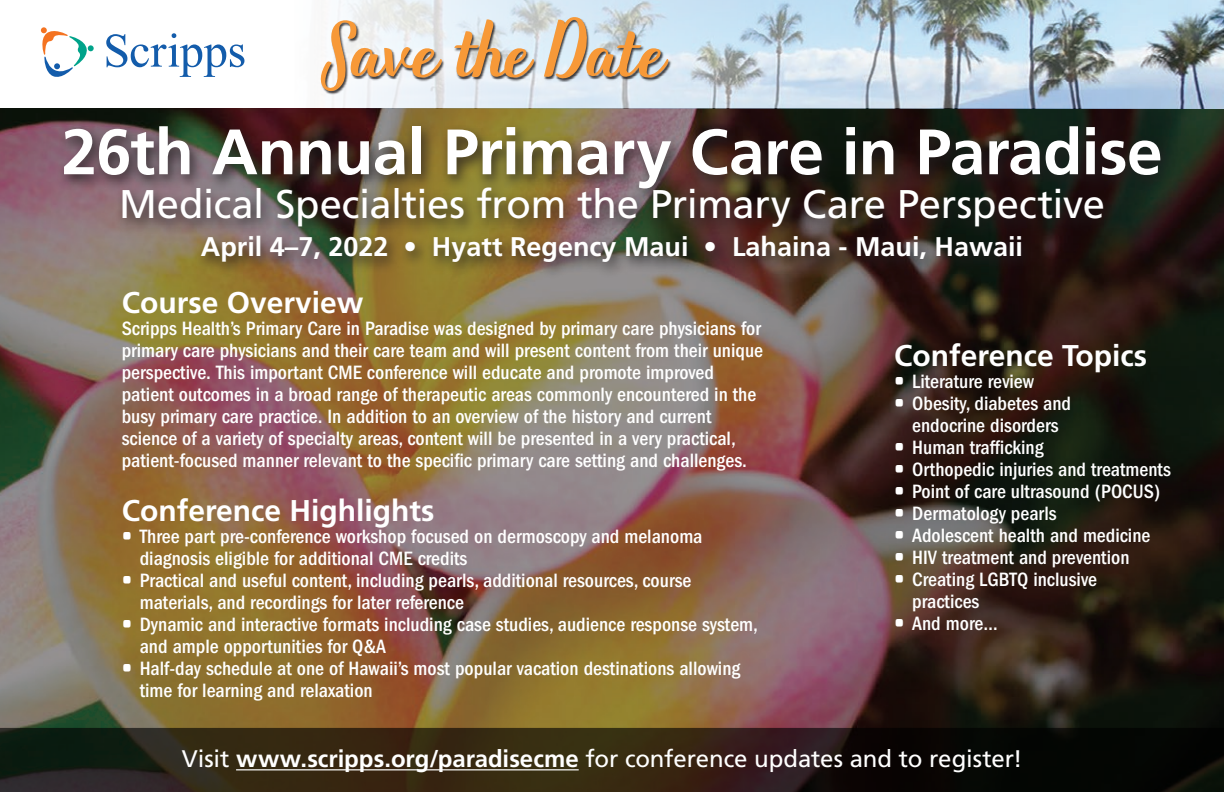
<style>
.page{position:relative;width:1224px;height:792px;background:#fff}
.page>*{position:absolute;margin:0;border:0;box-sizing:border-box;transform-origin:0 0}
.t1{font:72px "Angellife FREE";color:#f79938}
.t2{font:700 64px "Frutiger LT Std";letter-spacing:-.01em;color:#fff}
.t3{font:40px "Frutiger LT Std";letter-spacing:-.01em;color:#fff}
.t4{font:700 30px "Frutiger LT Std";color:#fff}
.t5{font:700 27px "Frutiger LT Std";color:#fff}
.t6{font:24px "Frutiger LT Std";letter-spacing:-.005em;color:#fff}
.t7{font:500 condensed 20px/22px "ITC Franklin Gothic Std";color:#fff}
.s1{font-family:"Vitesse";font-weight:900;font-stretch:normal}
.s2{font-weight:700}
</style>
<div class="page">
<img style="left:0;top:108px;width:1224px;height:620px">
<div style="left:57px;top:120px;width:1119px;height:158px;background:#231f20;opacity:.85"></div>
<img style="left:329px;top:0;width:895px;height:108px">
<div style="left:320px;top:17px;width:352px;height:77px;background:#231f20;opacity:.85"></div>
<svg style="left:41px;top:27px;width:53px;height:50px"></svg>
<svg style="left:106px;top:33px;width:138px;height:44px"></svg>
<svg style="left:0;top:728px;width:1224px;height:64px;background:#231b10"></svg>
<hr style="left:236px;top:769px;width:343px;height:1px;background:#fff">
<h1 class="t1" style="left:320px;top:13px;width:346px">Save the Date</h1>
<h2 class="t2" style="left:61px;top:114px;width:1103px">26th Annual Primary Care in Paradise</h2>
<h3 class="t3" style="left:119px;top:181px;width:987px">Medical Specialties from the Primary Care Perspective</h3>
<h3 class="t5" style="left:201px;top:231px;width:824px">April 4–7, 2022 • Hyatt Regency Maui • Lahaina - Maui, Hawaii</h3>
<h3 class="t4" style="left:122px;top:285px;width:243px">Course Overview</h3>
<p class="t7" style="left:122px;top:317px;width:643px">Scripps Health’s Primary Care in Paradise was designed by primary care physicians for primary care physicians and their care team and will present content from their unique perspective. This important CME conference will educate and promote improved patient outcomes in a broad range of therapeutic areas commonly encountered in the busy primary care practice. In addition to an overview of the history and current science of a variety of specialty areas, content will be presented in a very practical, patient-focused manner relevant to the specific primary care setting and challenges.</p>
<h3 class="t4" style="left:122px;top:493px;width:314px">Conference Highlights</h3>
<p class="t7" style="left:140px;top:525px;width:564px;text-indent:-18px"><span class="s1">•</span> Three part pre-conference workshop focused on dermoscopy and melanoma diagnosis eligible for additional CME credits</p>
<p class="t7" style="left:140px;top:569px;width:553px;text-indent:-18px"><span class="s1">•</span> Practical and useful content, including pearls, additional resources, course materials, and recordings for later reference</p>
<p class="t7" style="left:140px;top:613px;width:620px;text-indent:-18px"><span class="s1">•</span> Dynamic and interactive formats including case studies, audience response system, and ample opportunities for Q&amp;A</p>
<p class="t7" style="left:140px;top:657px;width:602px;text-indent:-18px"><span class="s1">•</span> Half-day schedule at one of Hawaii’s most popular vacation destinations allowing time for learning and relaxation</p>
<h3 class="t4" style="left:894px;top:338px;width:254px">Conference Topics</h3>
<p class="t7" style="left:894px;top:370px;width:141px"><span class="s1">•</span> Literature review</p>
<p class="t7" style="left:894px;top:392px;width:178px;text-align:center"><span class="s1">•</span> Obesity, diabetes and endocrine disorders</p>
<p class="t7" style="left:894px;top:436px;width:151px"><span class="s1">•</span> Human trafficking</p>
<p class="t7" style="left:894px;top:458px;width:278px"><span class="s1">•</span> Orthopedic injuries and treatments</p>
<p class="t7" style="left:894px;top:480px;width:268px"><span class="s1">•</span> Point of care ultrasound (POCUS)</p>
<p class="t7" style="left:894px;top:502px;width:164px"><span class="s1">•</span> Dermatology pearls</p>
<p class="t7" style="left:894px;top:524px;width:258px"><span class="s1">•</span> Adolescent health and medicine</p>
<p class="t7" style="left:894px;top:546px;width:237px"><span class="s1">•</span> HIV treatment and prevention</p>
<p class="t7" style="left:912px;top:568px;width:186px;text-indent:-18px"><span class="s1">•</span> Creating LGBTQ inclusive practices</p>
<p class="t7" style="left:894px;top:612px;width:105px"><span class="s1">•</span> And more…</p>
<p class="t6" style="left:182px;top:745px;width:842px">Visit <span class="s2">www.scripps.org/paradisecme</span> for conference updates and to register!</p>
</div>
